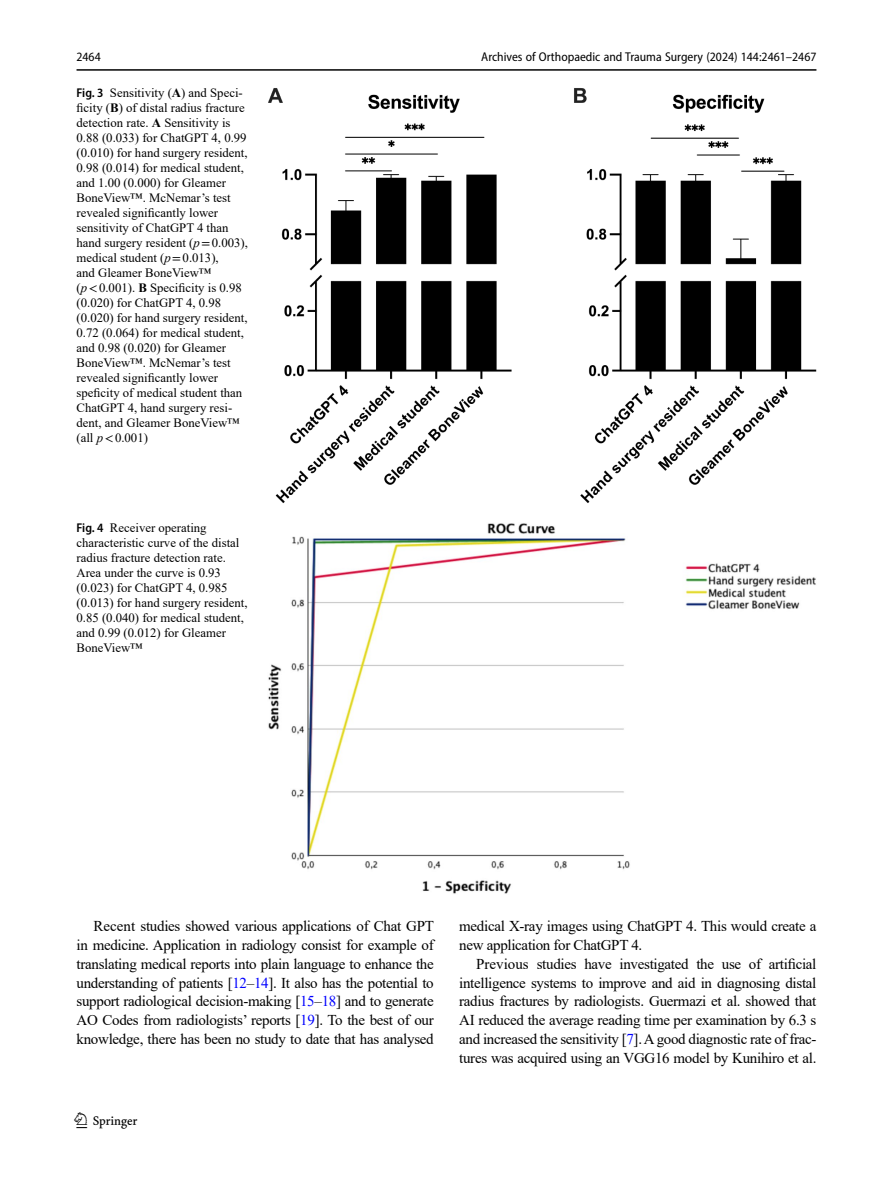
<style>
.page{position:relative;width:893px;height:1187px;background:#fff}
.page>*{position:absolute;margin:0;border:0;box-sizing:border-box;transform-origin:0 0}
.t1{font:22.5px "Springnew";color:#000}
.Body_Text_Indent{font:15px/18.8px "Times New Roman";letter-spacing:-.02em;color:#000;text-align:justify}
.Figure_Caption_Side{font:12.75px/15px "Times New Roman";color:#000}
.t2{font:semi-condensed 12.75px "Myriad Pro";color:#000}
.s1{font-family:"Myriad Pro";font-weight:600;font-stretch:semi-condensed}
.s2{font-weight:700}
.s3{font-style:italic}
.s4{font-family:"STIX"}
.s5{color:#00f}
</style>
<div class="page">
<hr style="left:77px;top:69px;width:739px;height:2px;background:#000">
<img style="left:268px;top:523px;width:548px;height:371px">
<img style="left:268px;top:88px;width:548px;height:415px">
<p class="t2" style="left:77px;top:49px;width:26px">2464</p>
<p class="Figure_Caption_Side" style="left:77px;top:84px;width:173px"><span class="s1">Fig. 3</span> Sensitivity (<span class="s2">A</span>) and Speci&shy;ficity (<span class="s2">B</span>) of distal radius fracture detection rate. <span class="s2">A</span> Sensitivity is<br>0.88 (0.033) for ChatGPT 4, 0.99 (0.010) for hand surgery resident,<br>0.98 (0.014) for medical student, and 1.00 (0.000) for Gleamer<br>BoneView™. McNemar’s test revealed significantly lower sensitivity of ChatGPT 4 than hand surgery resident (<span class="s3">p</span><span class="s4">=</span>0.003), medical student (<span class="s3">p</span><span class="s4">=</span>0.013),<br>and Gleamer BoneView™ (<span class="s3">p</span><span class="s4">&lt;</span>0.001). <span class="s2">B</span> Specificity is 0.98 (0.020) for ChatGPT 4, 0.98 (0.020) for hand surgery resident,<br>0.72 (0.064) for medical student, and 0.98 (0.020) for Gleamer<br>BoneView™. McNemar’s test revealed significantly lower speficity of medical student than<br>ChatGPT 4, hand surgery resi&shy;dent, and Gleamer BoneView™ (all <span class="s3">p</span><span class="s4">&lt;</span>0.001)</p>
<p class="Figure_Caption_Side" style="left:77px;top:520px;width:173px"><span class="s1">Fig. 4</span> Receiver operating characteristic curve of the distal radius fracture detection rate.<br>Area under the curve is 0.93 (0.023) for ChatGPT 4, 0.985 (0.013) for hand surgery resident,<br>0.85 (0.040) for medical student, and 0.99 (0.012) for Gleamer<br>BoneView™</p>
<p class="t2" style="left:481px;top:49px;width:337px">Archives of Orthopaedic and Trauma Surgery (2024) 144:2461–2467</p>
<p class="Body_Text_Indent" style="left:77px;top:916px;width:359px;text-indent:17px">Recent studies showed various applications of Chat GPT in medicine. Application in radiology consist for example of translating medical reports into plain language to enhance the understanding of patients [<span class="s5">12</span>–<span class="s5">14</span>]. It also has the potential to support radiological decision-making [<span class="s5">15</span>–<span class="s5">18</span>] and to generate AO Codes from radiologists’ reports [<span class="s5">19</span>]. To the best of our knowledge, there has been no study to date that has analysed</p>
<h1 class="t1" style="left:77px;top:1107px;width:63px">1 3</h1>
<p class="Body_Text_Indent" style="left:459px;top:916px;width:359px">medical X-ray images using ChatGPT 4. This would create a new application for ChatGPT 4.</p>
<p class="Body_Text_Indent" style="left:459px;top:953px;width:359px;text-indent:17px">Previous studies have investigated the use of artificial intelligence systems to improve and aid in diagnosing distal radius fractures by radiologists. Guermazi et al. showed that AI reduced the average reading time per examination by 6.3 s and increased the sensitivity [<span class="s5">7</span>]. A good diagnostic rate of frac&shy;tures was acquired using an VGG16 model by Kunihiro et al.</p>
</div>
